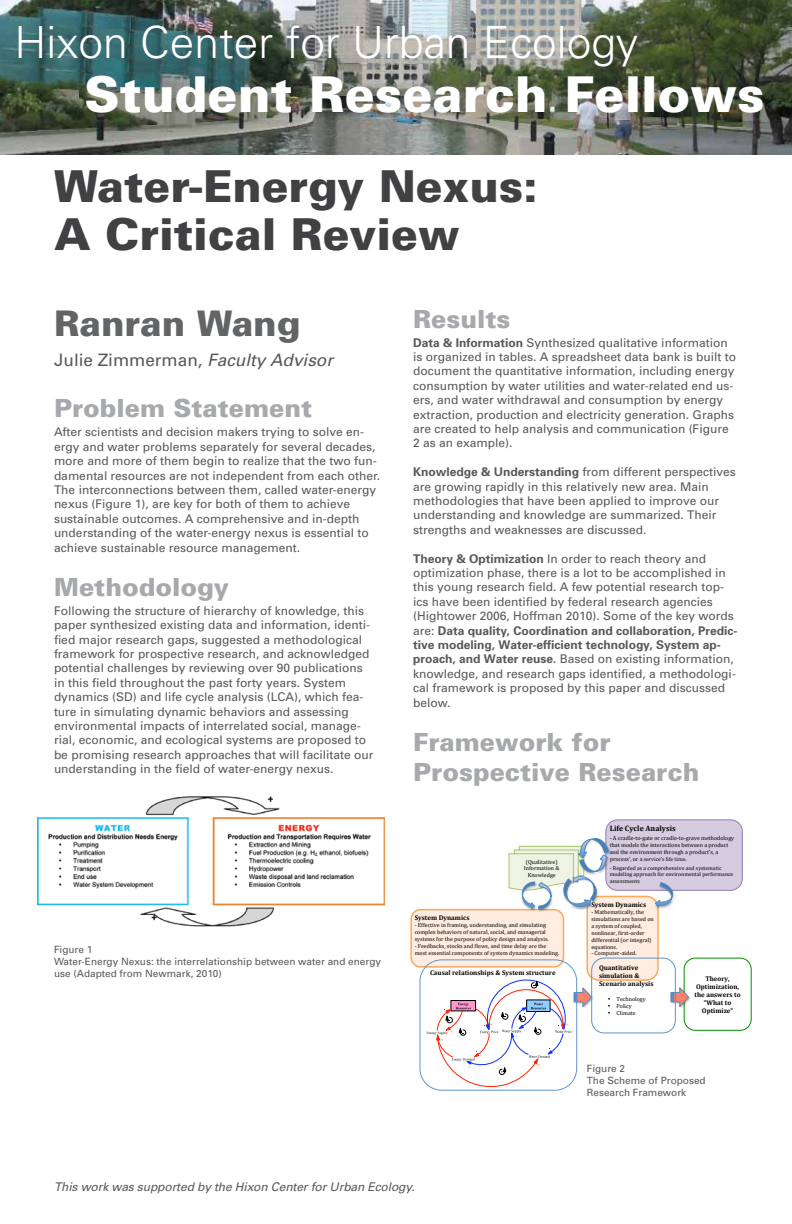
<style>
.page{position:relative;width:792px;height:1224px;background:#fff}
.page>*{position:absolute;margin:0;border:0;box-sizing:border-box;transform-origin:0 0}
.t1{font:900 49.4px "Univers";color:#fff}
.t2{font:300 44.4px "Univers";color:#fff}
.t3{font:900 44px/48px "Univers";color:#414042}
.t4{font:900 35.3px "Univers";color:#636466}
.t5{font:900 25px/30px "Univers";color:#a7a9ac}
.t6{font:17.1px "Univers";color:#58595b}
.t7{font:12px/14.4px "Univers";color:#58595b}
.t8{font:italic 12px "Univers";letter-spacing:-.01em;color:#58595b}
.t9{font:10px/12px "Univers";color:#58595b}
.t10{font:700 7.8px "Cambria";color:#000}
.t11{font:700 6.8px/8px "Cambria";color:#000;text-align:center}
.t12{font:5.9px/6.9px "Cambria";color:#000}
.t13{font:5.6px/8.9px "Cambria";color:#000}
.s1{font-style:italic}
.s2{font-weight:700}
.s3{font-size:5.9px}
</style>
<div class="page">
<img style="left:0;top:0;width:792px;height:155px">
<img style="left:38px;top:796px;width:346px;height:131px">
<div style="left:410px;top:909px;width:154px;height:59px;background:#feede0;border:1px solid #faa757;border-radius:10px"></div>
<div style="left:587px;top:896px;width:72px;height:85px;background:#feede0;border:1px solid #faa757;border-radius:12px"></div>
<div style="left:684px;top:958px;width:68px;height:73px;background:#fff;border:1px solid #008f00;border-radius:11px"></div>
<img style="left:670px;top:986px;width:21px;height:24px">
<svg style="left:671px;top:987px;width:18px;height:21px"></svg>
<div style="left:419px;top:959px;width:158px;height:132px;border:1px solid #6094c9;border-radius:22px"></div>
<svg style="left:427px;top:978px;width:165px;height:110px"></svg>
<div style="left:591px;top:958px;width:85px;height:75px;border:1px solid #6094c9;border-radius:12px"></div>
<div style="left:605px;top:819px;width:138px;height:72px;background:#d6cce0;border:1px solid #937ab1;border-radius:12px"></div>
<img style="left:520px;top:909px;width:33px;height:3px">
<img style="left:576px;top:909px;width:13px;height:1px">
<svg style="left:508px;top:837px;width:101px;height:72px"></svg>
<img style="left:653px;top:889px;width:22px;height:21px">
<svg style="left:655px;top:882px;width:19px;height:26px"></svg>
<div style="left:587px;top:1064px;width:136px;height:53px;background:#fff"></div>
<h2 class="t2" style="left:14px;top:16px;width:625px">Hixon Center for Urban Ecology</h2>
<h1 class="t1" style="left:84px;top:63px;width:682px">Student Research Fellows</h1>
<h3 class="t3" style="left:54px;top:162px;width:485px">Water-Energy Nexus:<br>A Critical Review</h3>
<h3 class="t4" style="left:54px;top:301px;width:248px">Ranran Wang</h3>
<h3 class="t6" style="left:54px;top:350px;width:281px">Julie Zimmerman, <span class="s1">Faculty Advisor</span></h3>
<h3 class="t5" style="left:54px;top:393px;width:260px">Problem Statement</h3>
<p class="t7" style="left:54px;top:425px;width:328px">After scientists and decision makers trying to solve en&shy;ergy and water problems separately for several decades, more and more of them begin to realize that the two fun&shy;damental resources are not independent from each other.<br>The interconnections between them, called water-energy nexus (Figure 1), are key for both of them to achieve sustainable outcomes. A comprehensive and in-depth understanding of the water-energy nexus is essential to achieve sustainable resource management.</p>
<h3 class="t5" style="left:54px;top:571px;width:177px">Methodology</h3>
<p class="t7" style="left:54px;top:603px;width:321px">Following the structure of hierarchy of knowledge, this paper synthesized existing data and information, identi&shy;fied major research gaps, suggested a methodological framework for prospective research, and acknowledged potential challenges by reviewing over 90 publications in this field throughout the past forty years. System dynamics (SD) and life cycle analysis (LCA), which fea&shy;ture in simulating dynamic behaviors and assessing environmental impacts of interrelated social, manage&shy;rial, economic, and ecological systems are proposed to be promising research approaches that will facilitate our understanding in the field of water-energy nexus.</p>
<p class="t9" style="left:54px;top:943px;width:329px">Figure 1<br>Water-Energy Nexus: the interrelationship between water and energy use (Adapted from Newmark, 2010)</p>
<h3 class="t5" style="left:413px;top:303px;width:99px">Results</h3>
<p class="t7" style="left:413px;top:335px;width:324px"><span class="s2">Data &amp; Information</span> Synthesized qualitative information is organized in tables. A spreadsheet data bank is built to document the quantitative information, including energy consumption by water utilities and water-related end us&shy;ers, and water withdrawal and consumption by energy extraction, production and electricity generation. Graphs are created to help analysis and communication (Figure 2 as an example).</p>
<p class="t7" style="left:413px;top:465px;width:324px"><span class="s2">Knowledge &amp; Understanding</span> from different perspectives are growing rapidly in this relatively new area. Main methodologies that have been applied to improve our understanding and knowledge are summarized. Their strengths and weaknesses are discussed.</p>
<p class="t7" style="left:413px;top:551px;width:326px"><span class="s2">Theory &amp; Optimization</span> In order to reach theory and optimization phase, there is a lot to be accomplished in this young research field. A few potential research top&shy;ics have been identified by federal research agencies (Hightower 2006, Hoffman 2010). Some of the key words are: <span class="s2">Data quality, Coordination and collaboration, Predic&shy;tive modeling, Water-efficient technology, System ap&shy;proach, and Water reuse.</span> Based on existing information, knowledge, and research gaps identified, a methodologi&shy;cal framework is proposed by this paper and discussed below.</p>
<h3 class="t5" style="left:413px;top:727px;width:288px">Framework for<br>Prospective Research</h3>
<p class="t12" style="left:524px;top:859px;width:37px;text-align:center">(Qualitative)<br>Information &amp;<br>Knowledge</p>
<p class="t11" style="left:415px;top:914px;width:56px">System Dynamics</p>
<p class="t12" style="left:415px;top:922px;width:146px">‐ Effective in framing, understanding, and simulating complex behaviors of natural, social, and managerial systems for the purpose of policy design and analysis.<br>‐ Feedbacks, stocks and flows, and time delay are the most essential components of system dynamics modeling.</p>
<p class="t10" style="left:610px;top:826px;width:68px">Life Cycle Analysis</p>
<p class="t12" style="left:610px;top:835px;width:126px">‐ A cradle‐to‐gate or cradle‐to‐grave methodology that models the interactions between a product and the environment through a product’s, a</p>
<p class="t13" style="left:610px;top:855px;width:113px"><span class="s3">process’, or a</span> service’s life time.<br>‐ Regarded as a comprehensive and systematic</p>
<p class="t13" style="left:610px;top:872px;width:125px;line-height:6.6px">modeling approach for environmental performance assessments</p>
<p class="t11" style="left:591px;top:901px;width:56px">System Dynamics</p>
<p class="t12" style="left:591px;top:909px;width:64px">‐ Mathematically, the simulations are based on a system of coupled, nonlinear, first‐order differential (or integral) equations.<br>‐ Computer‐aided.</p>
<p class="t11" style="left:430px;top:969px;width:127px">Causal relationships &amp; System structure</p>
<p class="t11" style="left:599px;top:965px;width:56px;text-align:left">Quantitative simulation &amp;<br>Scenario analysis</p>
<p class="t12" style="left:608px;top:997px;width:39px">• Technology</p>
<p class="t12" style="left:608px;top:1004px;width:26px">• Policy</p>
<p class="t12" style="left:608px;top:1010px;width:29px">• Climate</p>
<p class="t11" style="left:695px;top:975px;width:48px">Theory,<br>Optimization, the answers to “What to<br>Optimize”</p>
<p class="t9" style="left:587px;top:1063px;width:120px">Figure 2<br>The Scheme of Proposed<br>Research Framework</p>
<p class="t12" style="left:588px;top:1080px;width:133px">Figure 3. The Scheme of Proposed Research Framew</p>
<p class="t8" style="left:54px;top:1179px;width:362px">This work was supported by the Hixon Center for Urban Ecology.</p>
</div>
